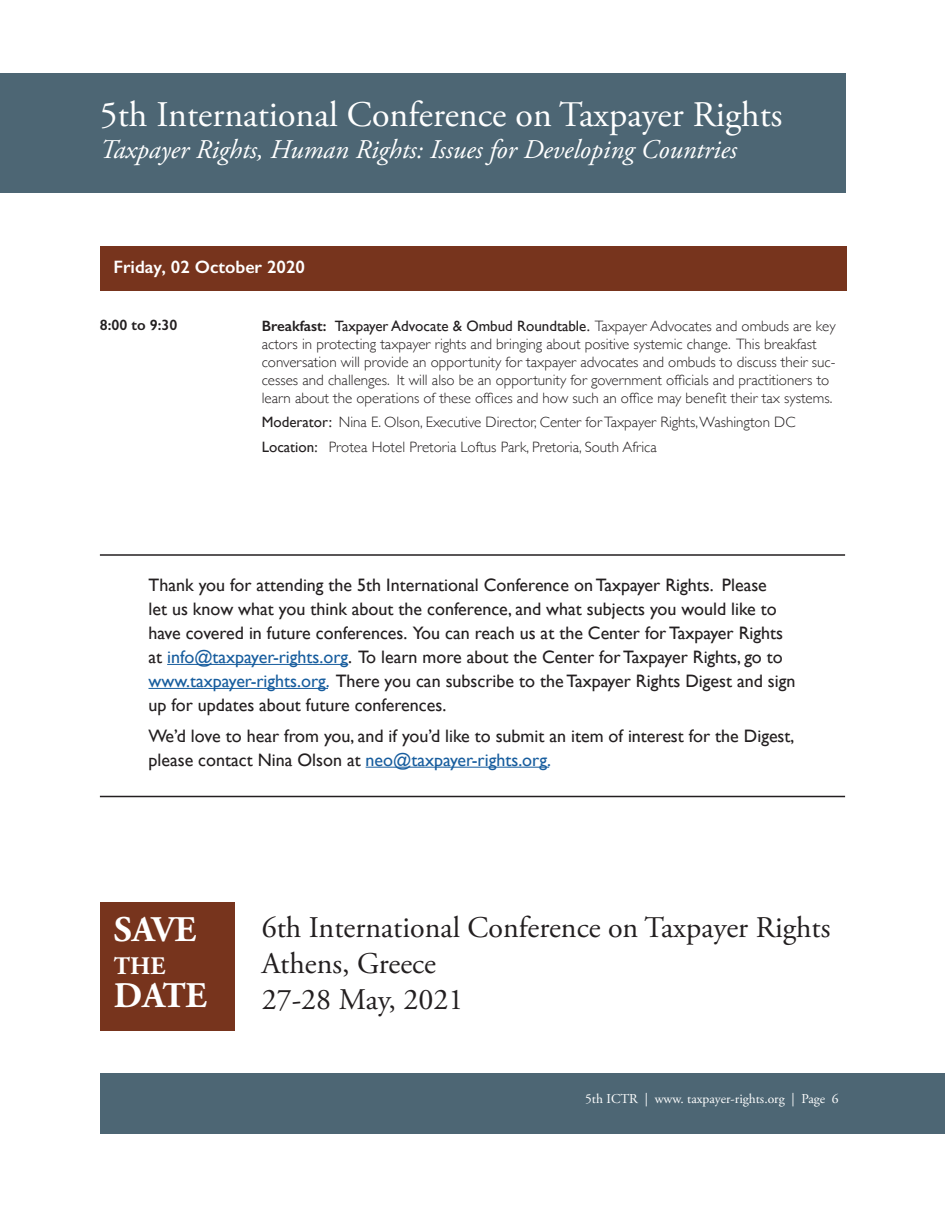
<style>
.page{position:relative;width:945px;height:1215px;background:#fff}
.page>*{position:absolute;margin:0;border:0;box-sizing:border-box;transform-origin:0 0}
.t1{font:36px "Adobe Garamond Pro";color:#fff}
.t2{font:700 36px "Adobe Garamond Pro";color:#fff}
.t3{font:30px "Adobe Garamond Pro";color:#231f20}
.t4{font:italic 27px "Adobe Garamond Pro";color:#fff}
.t5{font:700 25.2px "Adobe Garamond Pro";color:#fff}
.t6{font:18px/24px "Gill Sans";color:#231f20}
.t7{font:600 18px "Gill Sans";color:#fff}
.t8{font:300 15px/18px "Gill Sans";color:#231f20}
.t9{font:600 15px "Gill Sans";color:#231f20}
.t10{font:13.5px "Adobe Garamond Pro";color:#fff}
.s1{font-weight:600}
.s2{font-weight:400}
.s3{color:#175d9e}
</style>
<div class="page">
<div style="left:0;top:73px;width:845px;height:90px;background:#4d6674"></div>
<div style="left:0;top:112px;width:845px;height:81px;background:#4d6674"></div>
<div style="left:101px;top:1073px;width:844px;height:61px;background:#4d6674"></div>
<div style="left:100px;top:246px;width:747px;height:45px;background:#77341d"></div>
<div style="left:100px;top:902px;width:135px;height:63px;background:#77341d"></div>
<div style="left:100px;top:935px;width:135px;height:63px;background:#77341d"></div>
<div style="left:100px;top:968px;width:135px;height:63px;background:#77341d"></div>
<hr style="left:167px;top:664px;width:181px;height:1px;background:#175d9e">
<hr style="left:148px;top:688px;width:180px;height:1px;background:#175d9e">
<hr style="left:366px;top:767px;width:183px;height:1px;background:#175d9e">
<hr style="left:100px;top:554px;width:745px;height:2px;background:#231f20">
<hr style="left:100px;top:796px;width:745px;height:1px;background:#231f20">
<h1 class="t1" style="left:100px;top:93px;width:684px">5th International Conference on Taxpayer Rights</h1>
<h3 class="t4" style="left:100px;top:134px;width:639px">Taxpayer Rights, Human Rights: Issues for Developing Countries</h3>
<p class="t7" style="left:113px;top:256px;width:193px">Friday, 02 October 2020</p>
<p class="t9" style="left:100px;top:316px;width:79px">8:00 to 9:30</p>
<p class="t8" style="left:262px;top:316px;width:575px"><span class="s1">Breakfast:</span> <span class="s2">Taxpayer Advocate &amp; Ombud Roundtable.</span> Taxpayer Advocates and ombuds are key actors in protecting taxpayer rights and bringing about positive systemic change. This breakfast conversation will provide an opportunity for taxpayer advocates and ombuds to discuss their suc&shy;cesses and challenges. It will also be an opportunity for government officials and practitioners to learn about the operations of these offices and how such an office may benefit their tax systems.</p>
<p class="t8" style="left:262px;top:413px;width:535px"><span class="s2">Moderator:</span> Nina E. Olson, Executive Director, Center for Taxpayer Rights, Washington DC</p>
<p class="t8" style="left:262px;top:438px;width:397px"><span class="s2">Location:</span> Protea Hotel Pretoria Loftus Park, Pretoria, South Africa</p>
<p class="t6" style="left:148px;top:573px;width:648px">Thank you for attending the 5th International Conference on Taxpayer Rights. Please<br>let us know what you think about the conference, and what subjects you would like to have covered in future conferences. You can reach us at the Center for Taxpayer Rights at <span class="s3">info@taxpayer-rights.org</span>. To learn more about the Center for Taxpayer Rights, go to <span class="s3">www.taxpayer-rights.org.</span> There you can subscribe to the Taxpayer Rights Digest and sign up for updates about future conferences.</p>
<p class="t6" style="left:148px;top:724px;width:648px">We’d love to hear from you, and if you’d like to submit an item of interest for the Digest, please contact Nina Olson at <span class="s3">neo@taxpayer-rights.org.</span></p>
<p class="t2" style="left:114px;top:909px;width:84px">SAVE</p>
<p class="t5" style="left:114px;top:952px;width:53px">the</p>
<p class="t2" style="left:114px;top:975px;width:95px">DATE</p>
<p class="t3" style="left:262px;top:910px;width:570px">6th International Conference on Taxpayer Rights</p>
<p class="t3" style="left:262px;top:946px;width:176px">Athens, Greece</p>
<p class="t3" style="left:262px;top:982px;width:203px">27-28 May, 2021</p>
<p class="t10" style="left:585px;top:1091px;width:255px">5th ICTR | www. taxpayer-rights.org | Page 6</p>
</div>
